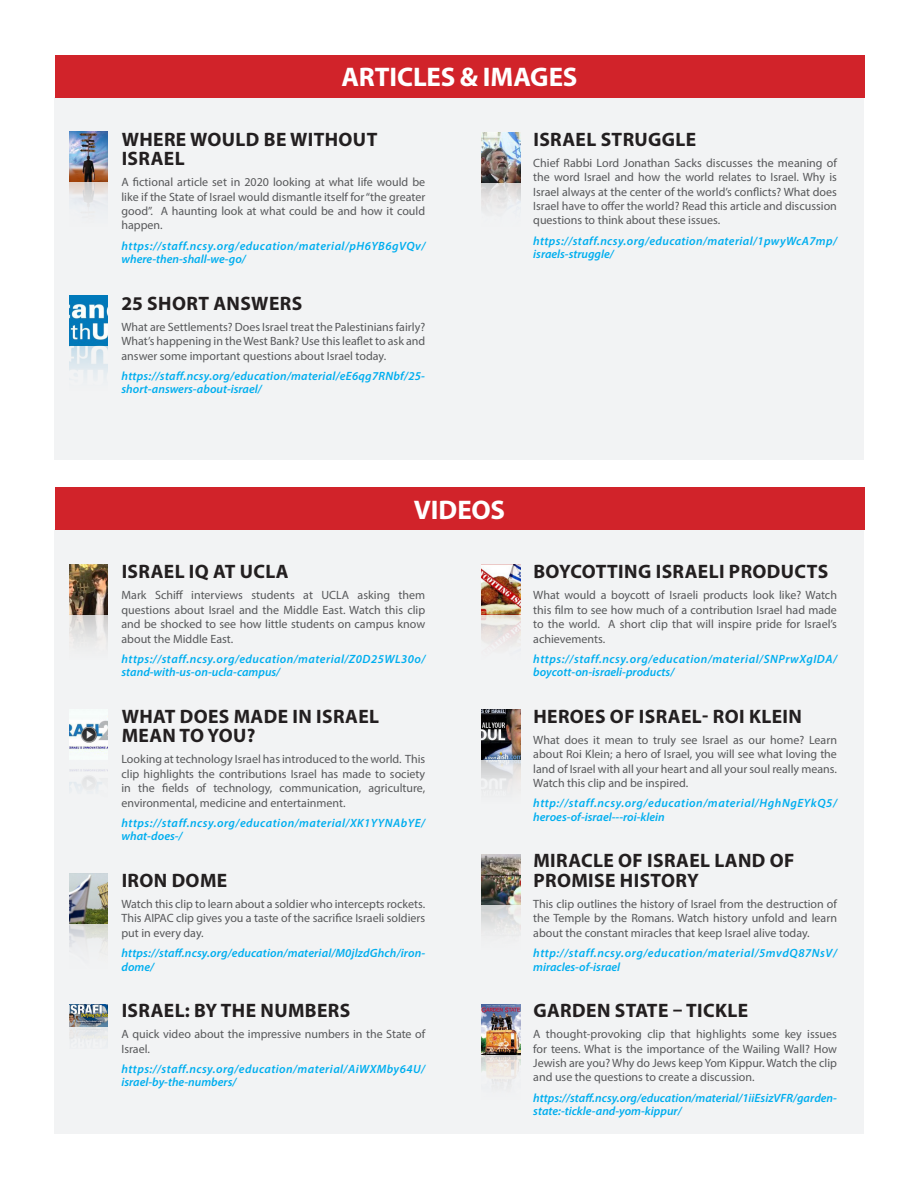
<style>
.page{position:relative;width:918px;height:1188px;background:#fff}
.page>*{position:absolute;margin:0;border:0;box-sizing:border-box;transform-origin:0 0}
.Category_-_new{font:700 27px "Myriad Pro";letter-spacing:-.005em;color:#fff}
.t1{font:700 19.5px/19.5px "Myriad Pro";letter-spacing:.02em;color:#231f20}
.general{font:12px/14.4px "Myriad Pro";color:#57585a;text-align:justify}
.hyperlink{font:italic 600 12px/13.5px "Myriad Pro";letter-spacing:.025em;color:#00aeef}
.hyperlink-2{font:italic 600 12px/13.5px "Myriad Pro";letter-spacing:.045em;color:#00aeef}
.hyperlink-3{font:italic 600 12px/13.5px "Myriad Pro";color:#00aeef}
</style>
<div class="page">
<div style="left:54px;top:530px;width:810px;height:604px;background:#f2f3f4"></div>
<div style="left:54px;top:97px;width:810px;height:363px;background:#f2f3f4"></div>
<div style="left:55px;top:55px;width:810px;height:42px;background:#d1232a"></div>
<div style="left:55px;top:488px;width:810px;height:42px;background:#d1232a"></div>
<img style="left:69px;top:132px;width:39px;height:75px">
<img style="left:69px;top:565px;width:39px;height:79px">
<img style="left:69px;top:296px;width:39px;height:79px">
<img style="left:481px;top:855px;width:39px;height:77px">
<img style="left:481px;top:709px;width:39px;height:80px">
<img style="left:69px;top:713px;width:39px;height:75px">
<img style="left:69px;top:874px;width:39px;height:77px">
<img style="left:481px;top:1004px;width:39px;height:80px">
<img style="left:481px;top:132px;width:39px;height:76px">
<img style="left:481px;top:565px;width:39px;height:80px">
<img style="left:69px;top:1004px;width:39px;height:21px">
<img style="left:69px;top:1025px;width:39px;height:15px">
<p class="Category_-_new" style="left:342px;top:60px;width:238px">ARTICLES &amp; IMAGES</p>
<p class="t1" style="left:122px;top:129px;width:257px">WHERE WOULD BE WITHOUT<br>ISRAEL</p>
<p class="general" style="left:122px;top:175px;width:305px">A fictional article set in 2020 looking at what life would be like if the State of Israel would dismantle itself for “the greater good”. A haunting look at what could be and how it could happen.</p>
<p class="hyperlink" style="left:122px;top:239px;width:305px">https://staff.ncsy.org/education/material/pH6YB6gVQv/ where-then-shall-we-go/</p>
<p class="t1" style="left:122px;top:293px;width:182px">25 SHORT ANSWERS</p>
<p class="general" style="left:122px;top:319px;width:305px">What are Settlements? Does Israel treat the Palestinians fairly?<br>What’s happening in the West Bank? Use this leaflet to ask and answer some important questions about Israel today.</p>
<p class="hyperlink" style="left:122px;top:369px;width:305px">https://staff.ncsy.org/education/material/eE6qg7RNbf/25- short-answers-about-israel/</p>
<p class="t1" style="left:533px;top:129px;width:164px">ISRAEL STRUGGLE</p>
<p class="general" style="left:533px;top:155px;width:305px">Chief Rabbi Lord Jonathan Sacks discusses the meaning of the word Israel and how the world relates to Israel. Why is Israel always at the center of the world’s conflicts? What does Israel have to offer the world? Read this article and discussion questions to think about these issues.</p>
<p class="hyperlink" style="left:533px;top:234px;width:305px">https://staff.ncsy.org/education/material/1pwyWcA7mp/ israels-struggle/</p>
<p class="Category_-_new" style="left:414px;top:492px;width:93px">VIDEOS</p>
<p class="t1" style="left:122px;top:561px;width:169px">ISRAEL IQ AT UCLA</p>
<p class="general" style="left:122px;top:588px;width:305px">Mark Schiff interviews students at UCLA asking them questions about Israel and the Middle East. Watch this clip and be shocked to see how little students on campus know about the Middle East.</p>
<p class="hyperlink" style="left:122px;top:652px;width:305px">https://staff.ncsy.org/education/material/Z0D25WL30o/ stand-with-us-on-ucla-campus/</p>
<p class="t1" style="left:122px;top:706px;width:259px">WHAT DOES MADE IN ISRAEL<br>MEAN TO YOU?</p>
<p class="general" style="left:122px;top:752px;width:305px">Looking at technology Israel has introduced to the world. This clip highlights the contributions Israel has made to society in the fields of technology, communication, agriculture, environmental, medicine and entertainment.</p>
<p class="hyperlink" style="left:122px;top:816px;width:305px">https://staff.ncsy.org/education/material/XK1YYNAbYE/ what-does-/</p>
<p class="t1" style="left:122px;top:870px;width:107px">IRON DOME</p>
<p class="general" style="left:122px;top:897px;width:305px">Watch this clip to learn about a soldier who intercepts rockets.<br>This AIPAC clip gives you a taste of the sacrifice Israeli soldiers put in every day.</p>
<p class="hyperlink" style="left:122px;top:946px;width:305px">https://staff.ncsy.org/education/material/M0jlzdGhch/iron&shy;dome/</p>
<p class="t1" style="left:122px;top:1000px;width:230px">ISRAEL: BY THE NUMBERS</p>
<p class="general" style="left:122px;top:1027px;width:305px">A quick video about the impressive numbers in the State of<br>Israel.</p>
<p class="hyperlink" style="left:122px;top:1062px;width:305px">https://staff.ncsy.org/education/material/AiWXMby64U/ israel-by-the-numbers/</p>
<p class="t1" style="left:533px;top:561px;width:296px">BOYCOTTING ISRAELI PRODUCTS</p>
<p class="general" style="left:533px;top:588px;width:305px">What would a boycott of Israeli products look like? Watch this film to see how much of a contribution Israel had made to the world. A short clip that will inspire pride for Israel’s achievements.</p>
<p class="hyperlink-2" style="left:533px;top:652px;width:305px">https://staff.ncsy.org/education/material/SNPrwXgIDA/ boycott-on-israeli-products/</p>
<p class="t1" style="left:533px;top:706px;width:270px">HEROES OF ISRAEL- ROI KLEIN</p>
<p class="general" style="left:533px;top:733px;width:305px">What does it mean to truly see Israel as our home? Learn about Roi Klein; a hero of Israel, you will see what loving the land of Israel with all your heart and all your soul really means.<br>Watch this clip and be inspired.</p>
<p class="hyperlink-2" style="left:533px;top:796px;width:305px">http://staff.ncsy.org/education/material/HghNgEYkQ5/ heroes-of-israel---roi-klein</p>
<p class="t1" style="left:533px;top:850px;width:263px">MIRACLE OF ISRAEL LAND OF<br>PROMISE HISTORY</p>
<p class="general" style="left:533px;top:897px;width:305px">This clip outlines the history of Israel from the destruction of the Temple by the Romans. Watch history unfold and learn about the constant miracles that keep Israel alive today.</p>
<p class="hyperlink-2" style="left:533px;top:946px;width:305px">http://staff.ncsy.org/education/material/5mvdQ87NsV/ miracles-of-israel</p>
<p class="t1" style="left:533px;top:1000px;width:216px">GARDEN STATE – TICKLE</p>
<p class="general" style="left:533px;top:1027px;width:305px">A thought-provoking clip that highlights some key issues for teens. What is the importance of the Wailing Wall? How Jewish are you? Why do Jews keep Yom Kippur. Watch the clip and use the questions to create a discussion.</p>
<p class="hyperlink-3" style="left:533px;top:1091px;width:305px">https://staff.ncsy.org/education/material/1iiEsizVFR/garden&shy;state:-tickle-and-yom-kippur/</p>
</div>
